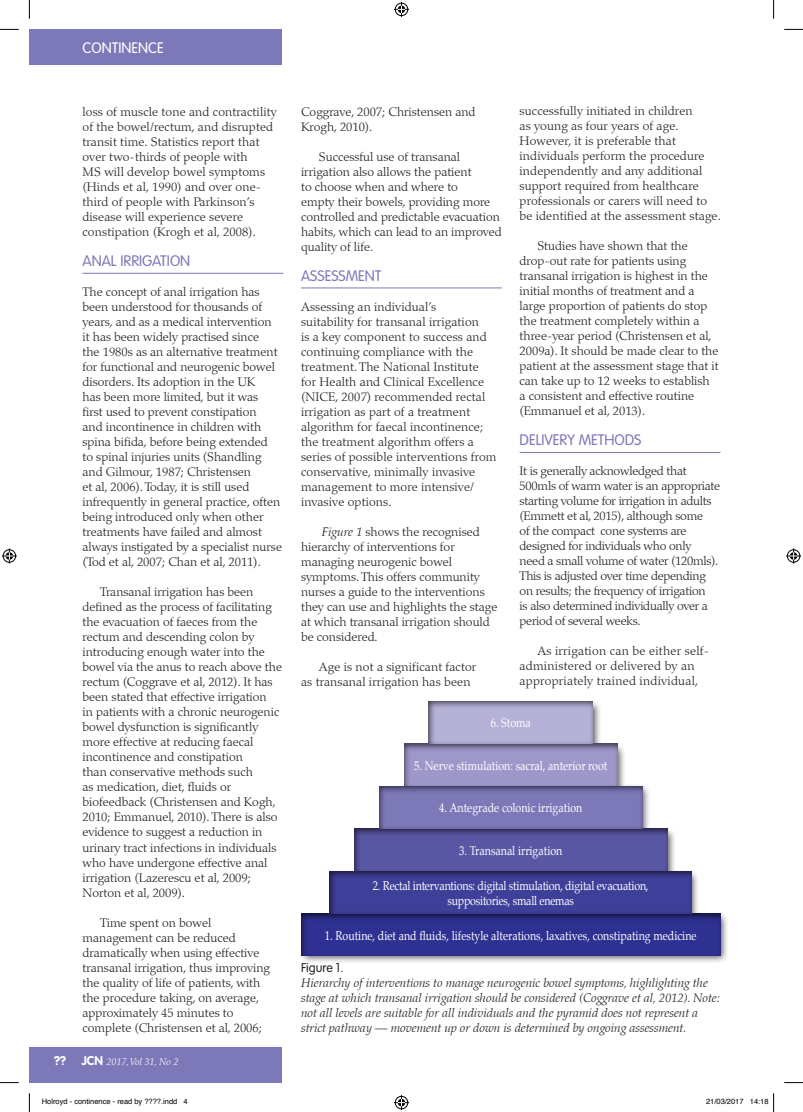
<style>
.page{position:relative;width:803px;height:1112px;background:#fff}
.page>*{position:absolute;margin:0;border:0;box-sizing:border-box;transform-origin:0 0}
.A_Header{font:300 15px "VAG Rounded";color:#7d78b8}
.Body_text{font:300 15px "VAG Rounded";color:#fff}
.Body_text-2{font:300 12.5px/15px "Palatino";color:#231f20}
.Body_text-3{font:300 12.5px/15px "Palatino";letter-spacing:-.02em;color:#231f20}
.Caption_body{font:italic 300 12.5px/15px "Palatino";color:#231f20}
.t1{font:12.5px "Palatino";color:#fff;scale:.85 1}
.Body_text-4{font:300 12.5px/15px "Palatino";letter-spacing:.02em;color:#231f20}
.t2{font:12.5px/15px "Palatino";letter-spacing:-.02em;color:#fff;text-align:center;scale:.85 1}
.Caption_head{font:300 12.5px "VAG Rounded";color:#231f20}
.t3{font:italic 300 10px "Palatino";color:#fff}
.t4{font:7.5px "Helvetica";color:#000}
.s1{font-family:"VAG Rounded";font-weight:700;font-style:normal;font-size:12.5px}
.s2{font-style:italic}
</style>
<div class="page">
<div style="left:29px;top:1046px;width:253px;height:36px;background:#7d78b8"></div>
<div style="left:29px;top:29px;width:253px;height:36px;background:#7d78b8"></div>
<hr style="left:83px;top:273px;width:200px;height:1px;background:#7d78b8">
<hr style="left:520px;top:452px;width:200px;height:1px;background:#7d78b8">
<hr style="left:301px;top:288px;width:201px;height:1px;background:#7d78b8">
<div style="left:298px;top:699px;width:430px;height:264px;background:#231f20;opacity:.75"></div>
<svg style="left:301px;top:702px;width:418px;height:210px"></svg>
<div style="left:301px;top:912px;width:420px;height:45px;background:#231f20;opacity:.75"></div>
<div style="left:328px;top:869px;width:365px;height:45px;background:#231f20;opacity:.75"></div>
<div style="left:353px;top:827px;width:315px;height:45px;background:#231f20;opacity:.75"></div>
<div style="left:378px;top:784px;width:265px;height:45px;background:#231f20;opacity:.75"></div>
<div style="left:403px;top:742px;width:222px;height:45px;background:#231f20;opacity:.75"></div>
<div style="left:428px;top:699px;width:165px;height:45px;background:#231f20;opacity:.75"></div>
<svg style="left:0;top:29px;width:19px;height:1px"></svg>
<svg style="left:784px;top:29px;width:19px;height:1px"></svg>
<svg style="left:0;top:1082px;width:19px;height:1px"></svg>
<svg style="left:784px;top:1082px;width:19px;height:1px"></svg>
<svg style="left:29px;top:0;width:1px;height:19px"></svg>
<svg style="left:29px;top:1093px;width:1px;height:18px"></svg>
<svg style="left:773px;top:0;width:1px;height:19px"></svg>
<svg style="left:394px;top:2px;width:15px;height:15px"></svg>
<svg style="left:394px;top:1095px;width:15px;height:14px"></svg>
<svg style="left:2px;top:548px;width:15px;height:15px"></svg>
<svg style="left:786px;top:548px;width:15px;height:15px"></svg>
<svg style="left:773px;top:1093px;width:1px;height:18px"></svg>
<p class="Body_text" style="left:83px;top:39px;width:83px">CONTINENCE</p>
<p class="Body_text-2" style="left:83px;top:104px;width:196px">loss of muscle tone and contractility of the bowel/rectum, and disrupted transit time. Statistics report that over two-thirds of people with<br>MS will develop bowel symptoms (Hinds et al, 1990) and over one&shy;third of people with Parkinson’s disease will experience severe constipation (Krogh et al, 2008).</p>
<p class="A_Header" style="left:83px;top:252px;width:109px">ANAL IRRIGATION</p>
<p class="Body_text-2" style="left:83px;top:284px;width:201px">The concept of anal irrigation has been understood for thousands of years, and as a medical intervention<br>it has been widely practised since<br>the 1980s as an alternative treatment for functional and neurogenic bowel disorders. Its adoption in the UK<br>has been more limited, but it was<br>first used to prevent constipation<br>and incontinence in children with spina bifida, before being extended<br>to spinal injuries units (Shandling and Gilmour, 1987; Christensen<br>et al, 2006). Today, it is still used infrequently in general practice, often being introduced only when other treatments have failed and almost always instigated by a specialist nurse (Tod et al, 2007; Chan et al, 2011).</p>
<p class="Body_text-2" style="left:83px;top:584px;width:201px;text-indent:18px">Transanal irrigation has been defined as the process of facilitating the evacuation of faeces from the rectum and descending colon by introducing enough water into the bowel via the anus to reach above the rectum (Coggrave et al, 2012). It has been stated that effective irrigation<br>in patients with a chronic neurogenic bowel dysfunction is significantly more effective at reducing faecal incontinence and constipation<br>than conservative methods such<br>as medication, diet, fluids or biofeedback (Christensen and Kogh, 2010; Emmanuel, 2010). There is also evidence to suggest a reduction in urinary tract infections in individuals who have undergone effective anal irrigation (Lazerescu et al, 2009; Norton et al, 2009).</p>
<p class="Body_text-2" style="left:83px;top:914px;width:189px;text-indent:18px">Time spent on bowel management can be reduced dramatically when using effective transanal irrigation, thus improving the quality of life of patients, with the procedure taking, on average, approximately 45 minutes to complete (Christensen et al, 2006;</p>
<p class="t3" style="left:54px;top:1055px;width:126px"><span class="s1">?? JCN</span> 2017, Vol 31, No 2</p>
<p class="Body_text-2" style="left:301px;top:104px;width:176px">Coggrave, 2007; Christensen and<br>Krogh, 2010).</p>
<p class="Body_text-2" style="left:301px;top:149px;width:202px;text-indent:18px">Successful use of transanal irrigation also allows the patient<br>to choose when and where to<br>empty their bowels, providing more controlled and predictable evacuation habits, which can lead to an improved quality of life.</p>
<p class="A_Header" style="left:301px;top:267px;width:82px">ASSESSMENT</p>
<p class="Body_text-2" style="left:301px;top:299px;width:197px">Assessing an individual’s<br>suitability for transanal irrigation<br>is a key component to success and continuing compliance with the treatment. The National Institute for Health and Clinical Excellence (NICE, 2007) recommended rectal irrigation as part of a treatment algorithm for faecal incontinence; the treatment algorithm offers a series of possible interventions from conservative, minimally invasive management to more intensive/ invasive options.</p>
<p class="Body_text-2" style="left:301px;top:524px;width:198px;text-indent:21px"><span class="s2">Figure 1</span> shows the recognised hierarchy of interventions for managing neurogenic bowel symptoms. This offers community nurses a guide to the interventions they can use and highlights the stage at which transanal irrigation should be considered.</p>
<p class="Body_text-2" style="left:301px;top:659px;width:177px;text-indent:18px">Age is not a significant factor as transanal irrigation has been</p>
<p class="Body_text-2" style="left:520px;top:103px;width:203px">successfully initiated in children<br>as young as four years of age.<br>However, it is preferable that individuals perform the procedure independently and any additional support required from healthcare professionals or carers will need to be identified at the assessment stage.</p>
<p class="Body_text-2" style="left:520px;top:238px;width:200px;text-indent:18px">Studies have shown that the drop-out rate for patients using transanal irrigation is highest in the initial months of treatment and a large proportion of patients do stop the treatment completely within a three-year period (Christensen et al, 2009a). It should be made clear to the patient at the assessment stage that it can take up to 12 weeks to establish a consistent and effective routine (Emmanuel et al, 2013).</p>
<p class="A_Header" style="left:520px;top:431px;width:123px">DELIVERY METHODS</p>
<p class="Body_text-3" style="left:520px;top:463px;width:202px">It is generally acknowledged that 500mls of warm water is an appropriate starting volume for irrigation in adults (Emmett et al, 2015), although some<br>of the compact cone systems are designed for individuals who only<br>need a small volume of water (120mls).<br>This is adjusted over time depending on results; the frequency of irrigation<br>is also determined individually over a period of several weeks.</p>
<p class="Body_text-4" style="left:520px;top:643px;width:191px;text-indent:18px">As irrigation can be either self&shy;administered or delivered by an appropriately trained individual,</p>
<p class="t1" style="left:491px;top:712px;width:49px">6. Stoma</p>
<p class="t1" style="left:414px;top:755px;width:229px">5. Nerve stimulation: sacral, anterior root</p>
<p class="t1" style="left:439px;top:797px;width:170px">4. Antegrade colonic irrigation</p>
<p class="t1" style="left:459px;top:840px;width:123px">3. Transanal irrigation</p>
<p class="t2" style="left:373px;top:877px;width:326px">2. Rectal intervantions: digital stimulation, digital evacuation, suppositories, small enemas</p>
<p class="t1" style="left:325px;top:925px;width:439px">1. Routine, diet and fluids, lifestyle alterations, laxatives, constipating medicine</p>
<p class="Caption_head" style="left:301px;top:959px;width:44px">Figure 1.</p>
<p class="Caption_body" style="left:301px;top:974px;width:420px">Hierarchy of interventions to manage neurogenic bowel symptoms, highlighting the stage at which transanal irrigation should be considered (Coggrave et al, 2012). Note: not all levels are suitable for all individuals and the pyramid does not represent a strict pathway — movement up or down is determined by ongoing assessment.</p>
<p class="t4" style="left:42px;top:1095px;width:147px">Holroyd - continence - read by ????.indd 4</p>
<p class="t4" style="left:706px;top:1095px;width:64px">21/03/2017 14:18</p>
</div>
